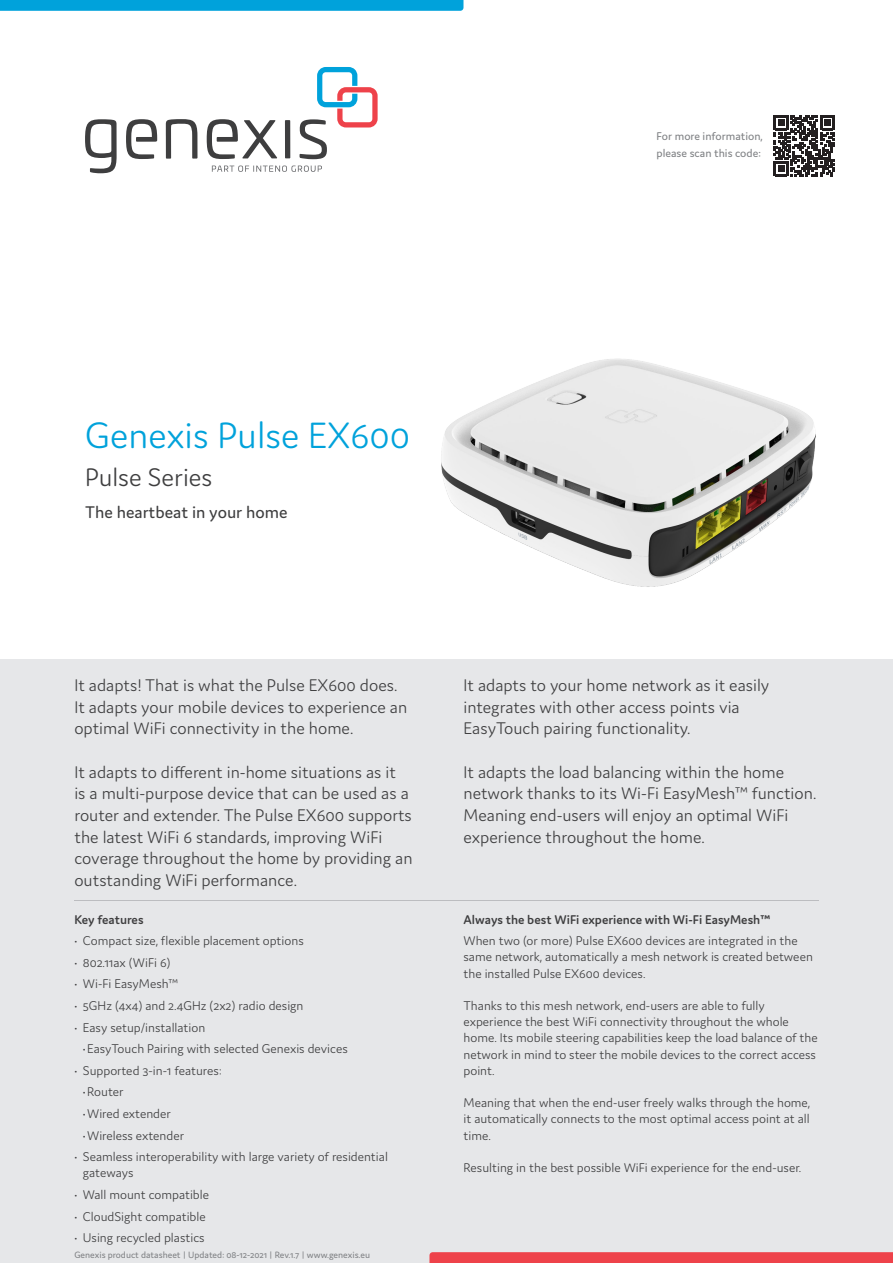
<style>
.page{position:relative;width:893px;height:1263px;background:#fff}
.page>*{position:absolute;margin:0;border:0;box-sizing:border-box;transform-origin:0 0}
.Product_name{font:300 39px "Domus";color:#00a2db}
.Product_Series{font:300 27px "Domus";color:#3e3e3f}
.Intro{font:300 18px/21.6px "Domus";color:#3e3e3f}
.Product_description{font:18px "Domus";color:#3e3e3f}
.Body{font:300 13.5px/16.2px "Domus";color:#3e3e3f}
.Body_header{font:600 13.5px "Domus";color:#3e3e3f}
.t1{font:12px/16.2px "Domus";color:#808285}
.t2{font:9.75px "Domus";color:#808285}
.s1{font-weight:700}
</style>
<div class="page">
<div style="left:0;top:659px;width:893px;height:604px;background:#e6e7e9"></div>
<hr style="left:74px;top:900px;width:745px;height:1px;background:#bcbdc0">
<svg style="left:774px;top:115px;width:61px;height:61px"></svg>
<img style="left:441px;top:358px;width:375px;height:229px">
<svg style="left:429px;top:1252px;width:464px;height:11px;background:#ed454c"></svg>
<svg style="left:0;top:0;width:463px;height:11px;background:#04a3db"></svg>
<svg style="left:126px;top:119px;width:31px;height:40px"></svg>
<svg style="left:207px;top:119px;width:70px;height:40px"></svg>
<div style="left:285px;top:120px;width:5px;height:38px;background:#3e3e3f"></div>
<svg style="left:85px;top:119px;width:32px;height:54px"></svg>
<svg style="left:300px;top:67px;width:78px;height:92px"></svg>
<svg style="left:166px;top:119px;width:31px;height:40px"></svg>
<svg style="left:212px;top:166px;width:110px;height:6px"></svg>
<p class="t1" style="left:657px;top:128px;width:108px">For more information, please scan this code:</p>
<p class="Product_name" style="left:85px;top:414px;width:327px">Genexis Pulse EX600</p>
<p class="Product_Series" style="left:85px;top:462px;width:129px">Pulse Series</p>
<p class="Product_description" style="left:85px;top:503px;width:204px">The heartbeat in your home</p>
<p class="Intro" style="left:74px;top:674px;width:325px">It adapts! That is what the Pulse EX600 does.</p>
<p class="Intro" style="left:74px;top:696px;width:334px">It adapts your mobile devices to experience an optimal WiFi connectivity in the home.</p>
<p class="Intro" style="left:74px;top:761px;width:340px">It adapts to different in-home situations as it<br>is a multi-purpose device that can be used as a router and extender. The Pulse EX600 supports the latest WiFi 6 standards, improving WiFi coverage throughout the home by providing an outstanding WiFi performance.</p>
<p class="Body_header" style="left:74px;top:912px;width:71px">Key features</p>
<p class="Body" style="left:74px;top:932px;width:231px">• Compact size, flexible placement options</p>
<p class="Body" style="left:74px;top:954px;width:98px">• 802.11ax (WiFi 6)</p>
<p class="Body" style="left:74px;top:976px;width:105px">• Wi-Fi EasyMesh™</p>
<p class="Body" style="left:74px;top:997px;width:231px">• 5GHz (4x4) and 2.4GHz (2x2) radio design</p>
<p class="Body" style="left:74px;top:1019px;width:132px">• Easy setup/installation</p>
<p class="Body" style="left:83px;top:1040px;width:266px">•EasyTouch Pairing with selected Genexis devices</p>
<p class="Body" style="left:74px;top:1062px;width:149px">• Supported 3-in-1 features:</p>
<p class="Body" style="left:83px;top:1084px;width:42px">•Router</p>
<p class="Body" style="left:83px;top:1105px;width:90px">•Wired extender</p>
<p class="Body" style="left:83px;top:1127px;width:103px">•Wireless extender</p>
<p class="Body" style="left:83px;top:1148px;width:306px;text-indent:-9px">• Seamless interoperability with large variety of residential gateways</p>
<p class="Body" style="left:74px;top:1186px;width:136px">• Wall mount compatible</p>
<p class="Body" style="left:74px;top:1208px;width:133px">• CloudSight compatible</p>
<p class="Body" style="left:74px;top:1229px;width:132px">• Using recycled plastics</p>
<p class="t2" style="left:74px;top:1250px;width:297px">Genexis product datasheet | Updated: 08-12-2021 | Rev.1.7 | www.genexis.eu</p>
<p class="Intro" style="left:463px;top:674px;width:307px">It adapts to your home network as it easily integrates with other access points via<br>EasyTouch pairing functionality.</p>
<p class="Intro" style="left:463px;top:761px;width:354px">It adapts the load balancing within the home network thanks to its Wi-Fi EasyMesh™ function.<br>Meaning end-users will enjoy an optimal WiFi experience throughout the home.</p>
<p class="Body_header" style="left:463px;top:912px;width:308px">Always the best WiFi experience with Wi-Fi EasyMesh<span class="s1">™</span></p>
<p class="Body" style="left:463px;top:932px;width:351px">When two (or more) Pulse EX600 devices are integrated in the same network, automatically a mesh network is created between the installed Pulse EX600 devices.</p>
<p class="Body" style="left:463px;top:997px;width:356px">Thanks to this mesh network, end-users are able to fully experience the best WiFi connectivity throughout the whole home. Its mobile steering capabilities keep the load balance of the network in mind to steer the mobile devices to the correct access point.</p>
<p class="Body" style="left:463px;top:1094px;width:348px;text-align:justify">Meaning that when the end-user freely walks through the home, it automatically connects to the most optimal access point at all time.</p>
<p class="Body" style="left:463px;top:1159px;width:339px">Resulting in the best possible WiFi experience for the end-user.</p>
</div>
